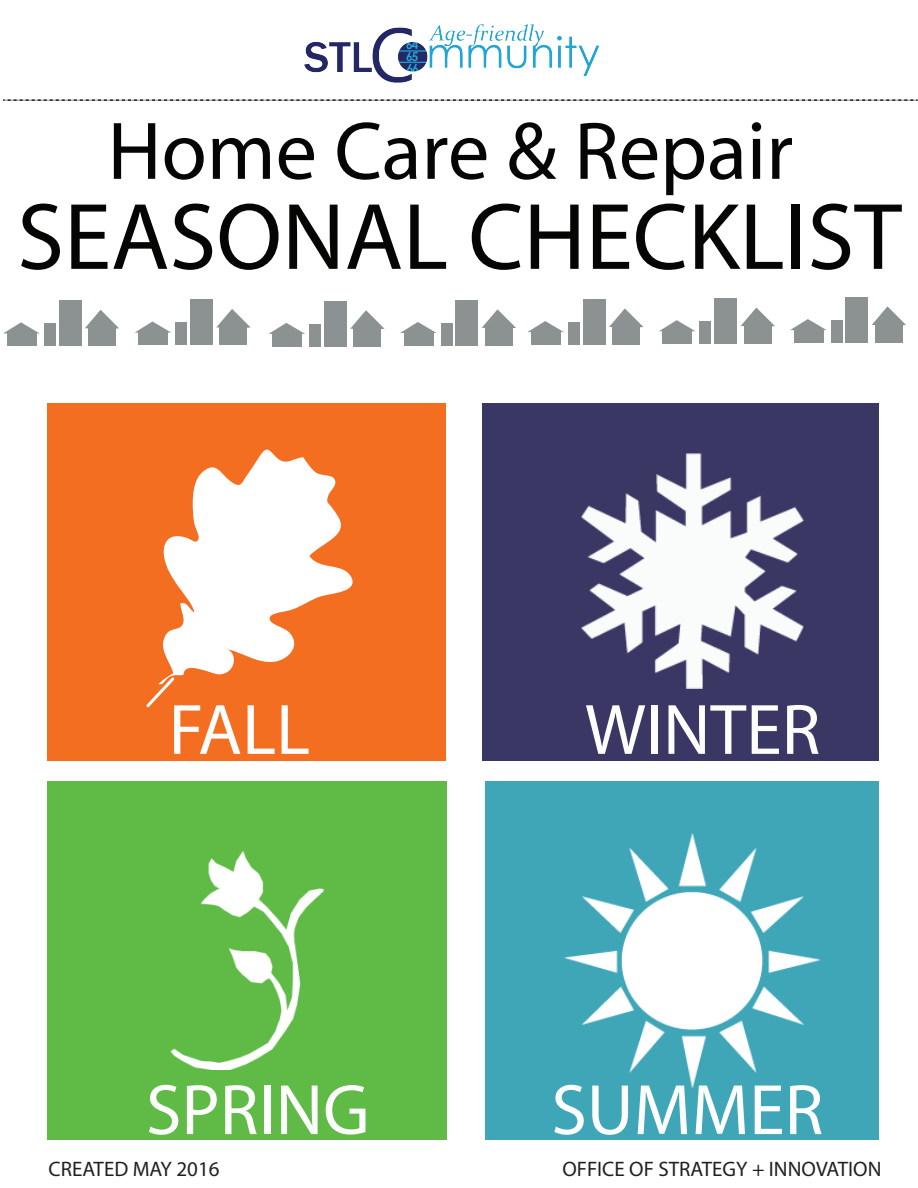
<style>
.page{position:relative;width:918px;height:1188px;background:#fff}
.page>*{position:absolute;margin:0;border:0;box-sizing:border-box;transform-origin:0 0}
.t1{font:95.25px "Myriad";color:#050504}
.t2{font:82.5px "Myriad";color:#050504}
.t3{font:72px "Myriad Pro";color:#fdfdfd}
.t4{font:21px "Myriad Pro";color:#231f20}
</style>
<div class="page">
<div style="left:88px;top:328px;width:28px;height:18px;background:#8c9192"></div>
<svg style="left:85px;top:310px;width:34px;height:19px"></svg>
<div style="left:59px;top:301px;width:22px;height:45px;background:#8c9192"></div>
<div style="left:44px;top:323px;width:11px;height:23px;background:#8c9192"></div>
<div style="left:7px;top:332px;width:30px;height:14px;background:#8c9192"></div>
<svg style="left:4px;top:322px;width:35px;height:11px"></svg>
<div style="left:220px;top:327px;width:27px;height:18px;background:#8c9192"></div>
<svg style="left:216px;top:309px;width:35px;height:19px"></svg>
<div style="left:190px;top:300px;width:23px;height:45px;background:#8c9192"></div>
<div style="left:176px;top:322px;width:11px;height:23px;background:#8c9192"></div>
<div style="left:138px;top:332px;width:30px;height:13px;background:#8c9192"></div>
<svg style="left:135px;top:322px;width:36px;height:11px"></svg>
<div style="left:354px;top:328px;width:27px;height:18px;background:#8c9192"></div>
<svg style="left:350px;top:310px;width:35px;height:20px"></svg>
<div style="left:324px;top:301px;width:23px;height:45px;background:#8c9192"></div>
<div style="left:310px;top:324px;width:11px;height:22px;background:#8c9192"></div>
<div style="left:272px;top:333px;width:30px;height:13px;background:#8c9192"></div>
<svg style="left:269px;top:323px;width:36px;height:11px"></svg>
<div style="left:485px;top:327px;width:27px;height:19px;background:#8c9192"></div>
<svg style="left:482px;top:309px;width:34px;height:20px"></svg>
<div style="left:456px;top:300px;width:22px;height:46px;background:#8c9192"></div>
<div style="left:441px;top:323px;width:11px;height:23px;background:#8c9192"></div>
<div style="left:404px;top:332px;width:29px;height:14px;background:#8c9192"></div>
<svg style="left:400px;top:322px;width:37px;height:11px"></svg>
<div style="left:613px;top:326px;width:27px;height:19px;background:#8c9192"></div>
<svg style="left:609px;top:308px;width:34px;height:20px"></svg>
<div style="left:583px;top:299px;width:22px;height:46px;background:#8c9192"></div>
<div style="left:568px;top:322px;width:11px;height:23px;background:#8c9192"></div>
<div style="left:531px;top:331px;width:30px;height:14px;background:#8c9192"></div>
<svg style="left:528px;top:321px;width:36px;height:11px"></svg>
<div style="left:744px;top:326px;width:27px;height:18px;background:#8c9192"></div>
<svg style="left:741px;top:308px;width:34px;height:19px"></svg>
<div style="left:715px;top:298px;width:22px;height:46px;background:#8c9192"></div>
<div style="left:700px;top:321px;width:11px;height:23px;background:#8c9192"></div>
<div style="left:663px;top:330px;width:29px;height:14px;background:#8c9192"></div>
<svg style="left:659px;top:320px;width:36px;height:11px"></svg>
<div style="left:875px;top:324px;width:27px;height:19px;background:#8c9192"></div>
<svg style="left:872px;top:306px;width:34px;height:20px"></svg>
<div style="left:846px;top:297px;width:22px;height:46px;background:#8c9192"></div>
<div style="left:831px;top:320px;width:11px;height:23px;background:#8c9192"></div>
<div style="left:794px;top:329px;width:29px;height:14px;background:#8c9192"></div>
<svg style="left:790px;top:319px;width:36px;height:11px"></svg>
<img style="left:305px;top:24px;width:294px;height:59px">
<div style="left:47px;top:403px;width:399px;height:358px;background:#f36e21"></div>
<svg style="left:163px;top:449px;width:190px;height:228px;fill:#fff"></svg>
<svg style="left:146px;top:677px;width:29px;height:31px"></svg>
<div style="left:482px;top:403px;width:397px;height:358px;background:#3a3764"></div>
<div style="left:47px;top:781px;width:400px;height:359px;background:#60bb46"></div>
<div style="left:485px;top:781px;width:394px;height:359px;background:#3ea6b7"></div>
<img style="left:581px;top:454px;width:222px;height:234px">
<img style="left:564px;top:833px;width:256px;height:255px">
<img style="left:171px;top:851px;width:152px;height:219px">
<svg style="left:3px;top:99px;width:915px;height:2px;background:#888889"></svg>
<h2 class="t2" style="left:108px;top:110px;width:687px">Home Care &amp; Repair</h2>
<h1 class="t1" style="left:17px;top:190px;width:886px">SEASONAL CHECKLIST</h1>
<h3 class="t3" style="left:169px;top:685px;width:143px">FALL</h3>
<h3 class="t3" style="left:585px;top:685px;width:237px">WINTER</h3>
<h3 class="t3" style="left:146px;top:1066px;width:225px">SPRING</h3>
<h3 class="t3" style="left:551px;top:1066px;width:274px">SUMMER</h3>
<p class="t4" style="left:49px;top:1156px;width:173px">CREATED MAY 2016</p>
<p class="t4" style="left:562px;top:1156px;width:321px">OFFICE OF STRATEGY + INNOVATION</p>
</div>
